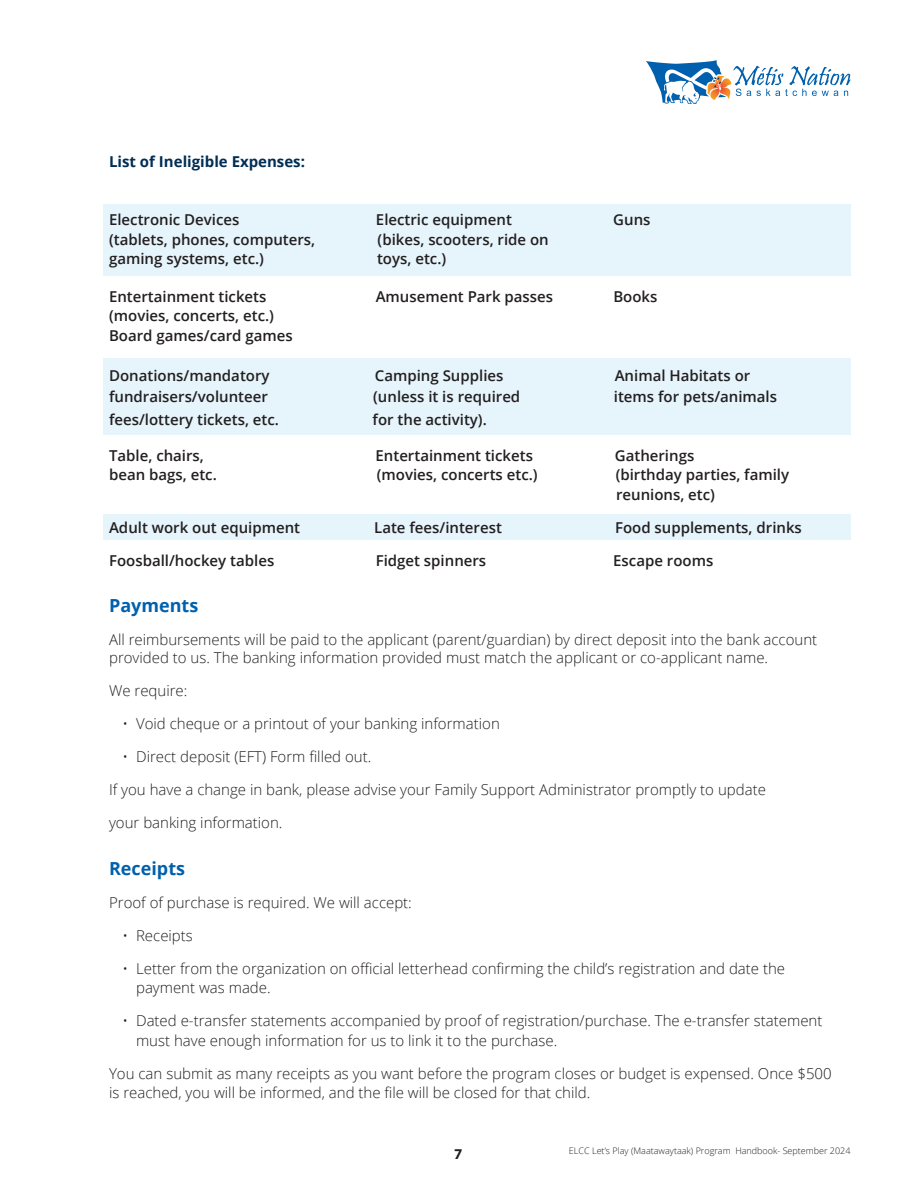
<style>
.page{position:relative;width:918px;height:1188px;background:#fff}
.page>*{position:absolute;margin:0;border:0;box-sizing:border-box;transform-origin:0 0}
.t1{font:700 18px "Open Sans";color:#0160ad}
.t2{font:300 15px/19.5px "Open Sans";color:#231f20}
.t3{font:600 15px/19.5px "Open Sans";color:#231f20}
.t4{font:700 15px "Open Sans";color:#002e54}
.t5{font:15px "Myriad Variable Concept";color:#231f20}
.t6{font:300 9px "Open Sans";color:#231f20}
</style>
<div class="page">
<svg style="left:646px;top:60px;width:204px;height:44px"></svg>
<div style="left:103px;top:515px;width:747px;height:25px;background:#e6f4fb"></div>
<div style="left:103px;top:204px;width:747px;height:71px;background:#e6f4fb"></div>
<div style="left:103px;top:359px;width:747px;height:76px;background:#e6f4fb"></div>
<p class="t4" style="left:109px;top:151px;width:197px">List of Ineligible Expenses:</p>
<p class="t3" style="left:109px;top:210px;width:132px">Electronic Devices</p>
<p class="t3" style="left:376px;top:210px;width:137px">Electric equipment</p>
<p class="t3" style="left:613px;top:210px;width:39px">Guns</p>
<p class="t3" style="left:109px;top:229px;width:208px">(tablets, phones, computers,</p>
<p class="t3" style="left:378px;top:229px;width:173px">(bikes, scooters, ride on</p>
<p class="t3" style="left:109px;top:249px;width:156px">gaming systems, etc.)</p>
<p class="t3" style="left:377px;top:249px;width:71px">toys, etc.)</p>
<p class="t3" style="left:109px;top:286px;width:159px">Entertainment tickets</p>
<p class="t3" style="left:376px;top:286px;width:179px">Amusement Park passes</p>
<p class="t3" style="left:613px;top:286px;width:46px">Books</p>
<p class="t3" style="left:109px;top:306px;width:185px">(movies, concerts, etc.)<br>Board games/card games</p>
<p class="t3" style="left:109px;top:366px;width:162px">Donations/mandatory</p>
<p class="t3" style="left:375px;top:366px;width:130px">Camping Supplies</p>
<p class="t3" style="left:615px;top:366px;width:137px">Animal Habitats or</p>
<p class="t3" style="left:109px;top:387px;width:160px">fundraisers/volunteer</p>
<p class="t3" style="left:373px;top:387px;width:149px">(unless it is required</p>
<p class="t3" style="left:614px;top:387px;width:165px">items for pets/animals</p>
<p class="t3" style="left:109px;top:409px;width:171px">fees/lottery tickets, etc.</p>
<p class="t3" style="left:373px;top:409px;width:116px">for the activity).</p>
<p class="t3" style="left:109px;top:445px;width:96px">Table, chairs,</p>
<p class="t3" style="left:376px;top:445px;width:159px">Entertainment tickets</p>
<p class="t3" style="left:615px;top:445px;width:81px">Gatherings</p>
<p class="t3" style="left:109px;top:465px;width:109px">bean bags, etc.</p>
<p class="t3" style="left:377px;top:465px;width:162px">(movies, concerts etc.)</p>
<p class="t3" style="left:616px;top:465px;width:175px">(birthday parties, family reunions, etc)</p>
<p class="t3" style="left:109px;top:517px;width:193px">Adult work out equipment</p>
<p class="t3" style="left:374px;top:517px;width:129px">Late fees/interest</p>
<p class="t3" style="left:615px;top:517px;width:188px">Food supplements, drinks</p>
<p class="t3" style="left:109px;top:550px;width:167px">Foosball/hockey tables</p>
<p class="t3" style="left:376px;top:550px;width:112px">Fidget spinners</p>
<p class="t3" style="left:613px;top:550px;width:102px">Escape rooms</p>
<p class="t1" style="left:109px;top:593px;width:91px">Payments</p>
<p class="t2" style="left:109px;top:631px;width:710px;line-height:18px">All reimbursements will be paid to the applicant (parent/guardian) by direct deposit into the bank account provided to us. The banking information provided must match the applicant or co-applicant name.</p>
<p class="t2" style="left:109px;top:681px;width:80px">We require:</p>
<p class="t2" style="left:123px;top:714px;width:379px">• Void cheque or a printout of your banking information</p>
<p class="t2" style="left:123px;top:747px;width:250px">• Direct deposit (EFT) Form filled out.</p>
<p class="t2" style="left:109px;top:780px;width:658px">If you have a change in bank, please advise your Family Support Administrator promptly to update</p>
<p class="t2" style="left:109px;top:813px;width:175px">your banking information.</p>
<p class="t1" style="left:109px;top:856px;width:78px">Receipts</p>
<p class="t2" style="left:109px;top:892px;width:304px">Proof of purchase is required. We will accept:</p>
<p class="t2" style="left:123px;top:925px;width:72px">• Receipts</p>
<p class="t2" style="left:136px;top:958px;width:651px;text-indent:-13px">• Letter from the organization on official letterhead confirming the child’s registration and date the payment was made.</p>
<p class="t2" style="left:136px;top:1011px;width:688px;text-indent:-14px">• Dated e-transfer statements accompanied by proof of registration/purchase. The e-transfer statement must have enough information for us to link it to the purchase.</p>
<p class="t2" style="left:109px;top:1063px;width:724px">You can submit as many receipts as you want before the program closes or budget is expensed. Once $500 is reached, you will be informed, and the file will be closed for that child.</p>
<p class="t5" style="left:454px;top:1145px;width:10px">7</p>
<p class="t6" style="left:569px;top:1145px;width:283px">ELCC Let’s Play (Maatawaytaak) Program Handbook- September 2024</p>
</div>
